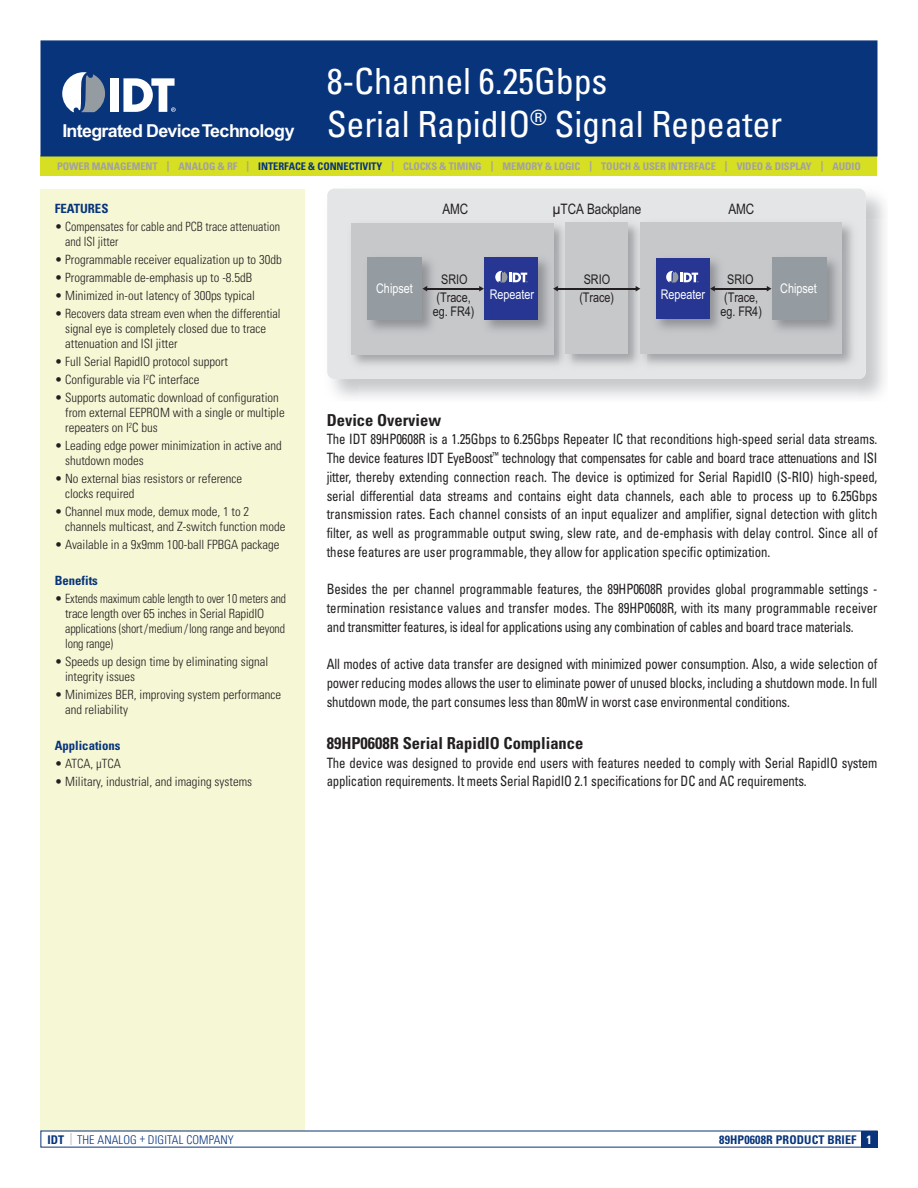
<style>
.page{position:relative;width:918px;height:1188px;background:#fff}
.page>*{position:absolute;margin:0;border:0;box-sizing:border-box;transform-origin:0 0}
.t1{font:condensed 36px/43.2px "Univers";letter-spacing:-.005em;color:#fff}
.t2{font:700 17.85px "Arial";letter-spacing:-.03em;color:#fff}
.t3{font:700 condensed 16.5px "Univers";color:#231f20}
.t4{font:14.4px "Arial Narrow";letter-spacing:-.005em;color:#231f20}
.t5{font:condensed 14.25px/18.8px "Univers";letter-spacing:-.01em;color:#231f20;text-align:justify;scale:.9 1}
.t6{font:13.35px/13.4px "Arial Narrow";letter-spacing:-.005em;color:#231f20}
.t7{font:13.35px "Arial Narrow";letter-spacing:-.005em;color:#fff}
.t8{font:300 condensed 12.75px/15px "Univers";color:#231f20}
.t9{font:700 condensed 12.75px "Univers";color:#08347b}
.t10{font:300 condensed 12px "Univers";letter-spacing:.01em;color:#08347b}
.t11{font:700 condensed 12px "Univers";letter-spacing:.01em;color:#08347b}
.t12{font:700 condensed 12px "Univers";color:#fff}
.t13{font:700 condensed 10.5px "Univers";letter-spacing:-.005em;color:#a0a1a5}
.s1{color:#08347b}
.s2{font-weight:700}
.s3{color:#a0a1a5}
</style>
<div class="page">
<div style="left:40px;top:189px;width:265px;height:942px;background:#f5f7d5"></div>
<div style="left:40px;top:155px;width:838px;height:20px;background:#d6df21"></div>
<div style="left:861px;top:1131px;width:17px;height:17px;background:#08347b"></div>
<div style="left:40px;top:40px;width:838px;height:117px;background:#08347b;border:2px solid #08347b"></div>
<div style="left:110px;top:78px;width:9px;height:34px;background:#fff"></div>
<svg style="left:62px;top:72px;width:43px;height:40px"></svg>
<svg style="left:123px;top:78px;width:53px;height:34px"></svg>
<div style="left:327px;top:189px;width:539px;height:190px;background:#e4e5e7;border-radius:7px"></div>
<img style="left:351px;top:225px;width:209px;height:140px">
<div style="left:351px;top:223px;width:203px;height:131px;background:#c7c8ca"></div>
<img style="left:572px;top:222px;width:63px;height:143px">
<img style="left:560px;top:222px;width:12px;height:141px">
<div style="left:565px;top:223px;width:63px;height:131px;background:#c7c8ca"></div>
<img style="left:635px;top:223px;width:12px;height:143px">
<div style="left:640px;top:222px;width:202px;height:132px;background:#c7c8ca"></div>
<img style="left:479px;top:252px;width:77px;height:86px">
<div style="left:485px;top:258px;width:53px;height:62px;background:#263692"></div>
<img style="left:657px;top:258px;width:71px;height:71px">
<div style="left:656px;top:258px;width:53px;height:61px;background:#263692"></div>
<img style="left:367px;top:257px;width:73px;height:73px">
<div style="left:367px;top:258px;width:55px;height:62px;background:#959ca1"></div>
<img style="left:767px;top:252px;width:78px;height:86px">
<div style="left:772px;top:258px;width:54px;height:62px;background:#959ca1"></div>
<svg style="left:495px;top:271px;width:33px;height:12px"></svg>
<hr style="left:557px;top:288px;width:79px;height:1px;background:#231f20">
<svg style="left:636px;top:286px;width:4px;height:6px"></svg>
<svg style="left:553px;top:286px;width:5px;height:5px"></svg>
<hr style="left:426px;top:288px;width:54px;height:1px;background:#231f20">
<svg style="left:422px;top:286px;width:5px;height:5px"></svg>
<svg style="left:479px;top:286px;width:5px;height:5px"></svg>
<hr style="left:714px;top:288px;width:54px;height:1px;background:#231f20">
<svg style="left:710px;top:286px;width:5px;height:5px"></svg>
<svg style="left:767px;top:286px;width:5px;height:5px"></svg>
<svg style="left:666px;top:271px;width:33px;height:12px"></svg>
<h1 class="t1" style="left:327px;top:59px;width:457px">8-Channel 6.25Gbps<br>Serial RapidIO<sup>®</sup> Signal Repeater</h1>
<p class="t13" style="left:57px;top:160px;width:805px">POWER MANAGEMENT | ANALOG &amp; RF | <span class="s1">INTERFACE &amp; CONNECTIVITY</span> | CLOCKS &amp; TIMING | MEMORY &amp; LOGIC | TOUCH &amp; USER INTERFACE | VIDEO &amp; DISPLAY | AUDIO</p>
<p class="t2" style="left:64px;top:113px;width:233px">Integrated DeviceTechnology</p>
<p class="t2" style="left:63px;top:119px;width:233px">Integrated DeviceTechnology</p>
<p class="t9" style="left:55px;top:201px;width:55px">FEATURES</p>
<p class="t8" style="left:65px;top:219px;width:216px;text-indent:-10px">• Compensates for cable and PCB trace attenuation and ISI jitter</p>
<p class="t8" style="left:55px;top:252px;width:229px">• Programmable receiver equalization up to 30db</p>
<p class="t8" style="left:55px;top:270px;width:199px">• Programmable de-emphasis up to -8.5dB</p>
<p class="t8" style="left:55px;top:288px;width:202px">• Minimized in-out latency of 300ps typical</p>
<p class="t8" style="left:65px;top:306px;width:217px;text-indent:-10px">• Recovers data stream even when the differential signal eye is completely closed due to trace attenuation and ISI jitter</p>
<p class="t8" style="left:55px;top:354px;width:175px">• Full Serial RapidIO protocol support</p>
<p class="t8" style="left:55px;top:372px;width:146px">• Configurable via I<sup>2</sup>C interface</p>
<p class="t8" style="left:65px;top:390px;width:221px;text-indent:-10px">• Supports automatic download of configuration from external EEPROM with a single or multiple repeaters on I<sup>2</sup>C bus</p>
<p class="t8" style="left:65px;top:438px;width:218px;text-indent:-10px">• Leading edge power minimization in active and shutdown modes</p>
<p class="t8" style="left:65px;top:471px;width:179px;text-indent:-10px">• No external bias resistors or reference clocks required</p>
<p class="t8" style="left:65px;top:504px;width:222px;text-indent:-10px">• Channel mux mode, demux mode, 1 to 2 channels multicast, and Z-switch function mode</p>
<p class="t8" style="left:55px;top:537px;width:226px">• Available in a 9x9mm 100-ball FPBGA package</p>
<p class="t9" style="left:55px;top:573px;width:45px">Benefits</p>
<p class="t8" style="left:65px;top:591px;width:222px;text-indent:-10px">• Extends maximum cable length to over 10 meters and trace length over 65 inches in Serial RapidIO applications (short/medium/long range and beyond long range)</p>
<p class="t8" style="left:65px;top:654px;width:205px;text-indent:-10px">• Speeds up design time by eliminating signal integrity issues</p>
<p class="t8" style="left:65px;top:687px;width:217px;text-indent:-10px">• Minimizes BER, improving system performance and reliability</p>
<p class="t9" style="left:55px;top:738px;width:67px">Applications</p>
<p class="t8" style="left:55px;top:756px;width:68px">• ATCA, μTCA</p>
<p class="t8" style="left:55px;top:774px;width:199px">• Military, industrial, and imaging systems</p>
<p class="t4" style="left:442px;top:198px;width:27px">AMC</p>
<p class="t4" style="left:552px;top:198px;width:90px">µTCA Backplane</p>
<p class="t4" style="left:728px;top:198px;width:27px">AMC</p>
<p class="t6" style="left:441px;top:272px;width:28px">SRIO</p>
<p class="t6" style="left:584px;top:272px;width:28px">SRIO</p>
<p class="t6" style="left:727px;top:272px;width:28px">SRIO</p>
<p class="t7" style="left:376px;top:278px;width:38px">Chipset</p>
<p class="t7" style="left:780px;top:278px;width:38px">Chipset</p>
<p class="t7" style="left:490px;top:285px;width:46px">Repeater</p>
<p class="t7" style="left:661px;top:285px;width:46px">Repeater</p>
<p class="t6" style="left:437px;top:290px;width:36px">(Trace,</p>
<p class="t6" style="left:579px;top:290px;width:36px">(Trace)</p>
<p class="t6" style="left:433px;top:304px;width:43px">eg. FR4)</p>
<p class="t6" style="left:720px;top:290px;width:43px">(Trace, eg. FR4)</p>
<p class="t3" style="left:327px;top:410px;width:116px">Device Overview</p>
<p class="t5" style="left:327px;top:430px;width:614px">The IDT 89HP0608R is a 1.25Gbps to 6.25Gbps Repeater IC that reconditions high-speed serial data streams.<br>The device features IDT EyeBoost<sup>™</sup> technology that compensates for cable and board trace attenuations and ISI jitter, thereby extending connection reach. The device is optimized for Serial RapidIO (S-RIO) high-speed, serial differential data streams and contains eight data channels, each able to process up to 6.25Gbps transmission rates. Each channel consists of an input equalizer and amplifier, signal detection with glitch filter, as well as programmable output swing, slew rate, and de-emphasis with delay control. Since all of these features are user programmable, they allow for application specific optimization.</p>
<p class="t5" style="left:327px;top:580px;width:613px">Besides the per channel programmable features, the 89HP0608R provides global programmable settings - termination resistance values and transfer modes. The 89HP0608R, with its many programmable receiver and transmitter features, is ideal for applications using any combination of cables and board trace materials.</p>
<p class="t5" style="left:327px;top:655px;width:613px">All modes of active data transfer are designed with minimized power consumption. Also, a wide selection of power reducing modes allows the user to eliminate power of unused blocks, including a shutdown mode. In full shutdown mode, the part consumes less than 80mW in worst case environmental conditions.</p>
<p class="t3" style="left:327px;top:733px;width:258px">89HP0608R Serial RapidIO Compliance</p>
<p class="t5" style="left:327px;top:753px;width:613px">The device was designed to provide end users with features needed to comply with Serial RapidIO system application requirements. It meets Serial RapidIO 2.1 specifications for DC and AC requirements.</p>
<p class="t10" style="left:47px;top:1132px;width:188px"><span class="s2">IDT</span> <span class="s3">|</span> THE ANALOG + DIGITAL COMPANY</p>
<p class="t11" style="left:719px;top:1132px;width:139px">89HP0608R PRODUCT BRIEF</p>
<p class="t12" style="left:867px;top:1132px;width:7px">1</p>
</div>
